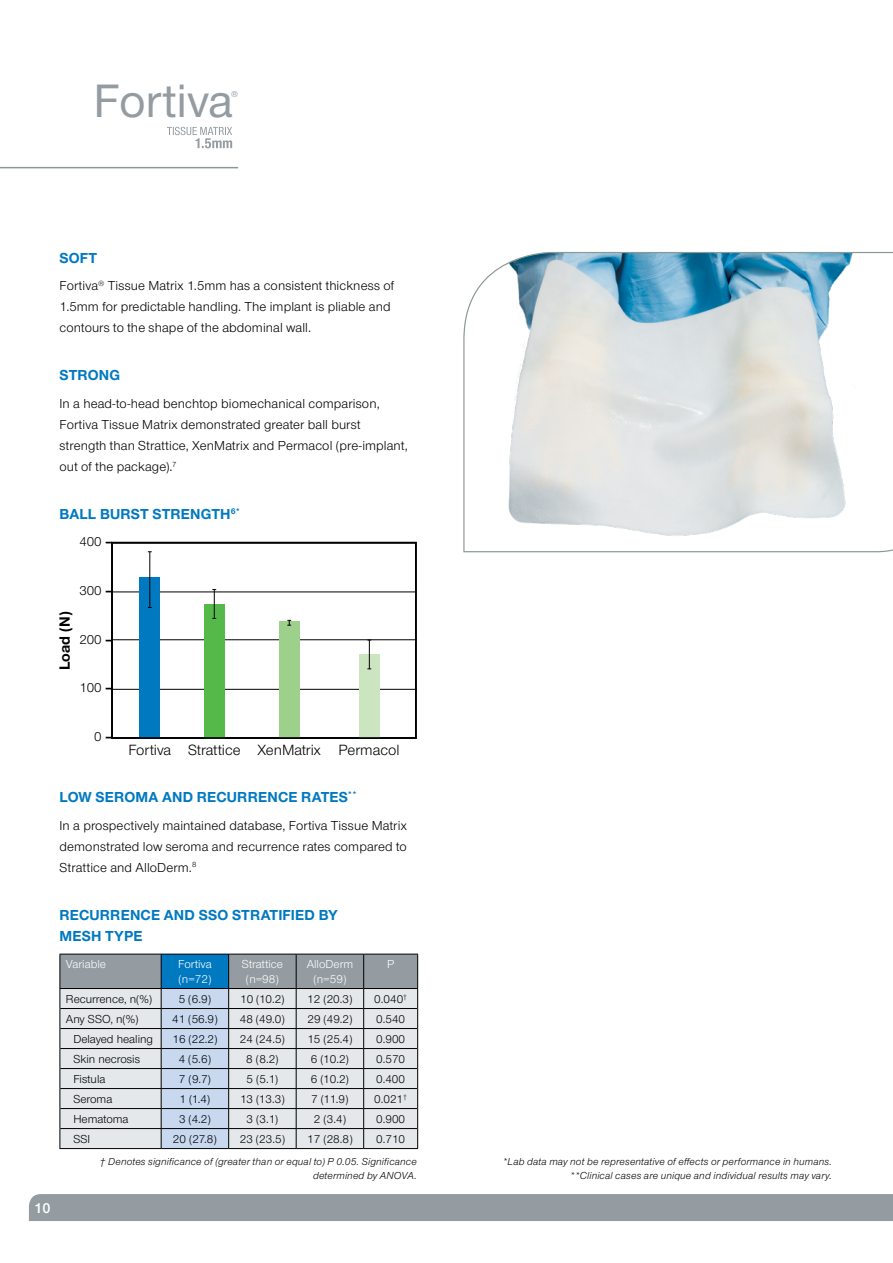
<style>
.page{position:relative;width:893px;height:1263px;background:#fff}
.page>*{position:absolute;margin:0;border:0;box-sizing:border-box;transform-origin:0 0}
.t1{font:500 48.6px "Nimbus San Nov";letter-spacing:-.005em;color:#949ca1}
.t2{font:15.45px "Nimbus San Nov";color:#000}
.t3{font:700 15.45px "Nimbus San Nov";color:#000}
.t4{font:700 15px/21px "Nimbus San Nov";letter-spacing:.01em;color:#0079c1}
.t5{font:15px "Nimbus San Nov Sem Bol";color:#fff}
.t6{font:13.65px "Nimbus San Nov";color:#000}
.t7{font:13.5px/21px "Nimbus San Nov";letter-spacing:.01em;color:#000}
.t8{font:12px "Nimbus San Nov";color:#000}
.t9{font:12px/14.4px "Nimbus San Nov";color:#fff;text-align:center}
.t10{font:italic 10.5px/13.5px "Nimbus San Nov";letter-spacing:.015em;color:#000;text-align:right}
.t11{font:500 8.85px "Nimbus San Nov";color:#949ca1}
.s1{font-weight:700}
</style>
<div class="page">
<svg style="left:60px;top:954px;width:358px;height:194px;background:#c7d2da"></svg>
<hr style="left:60px;top:1148px;width:101px;height:1px;background:#000">
<hr style="left:161px;top:1148px;width:68px;height:1px;background:#000">
<hr style="left:229px;top:1148px;width:67px;height:1px;background:#000">
<hr style="left:296px;top:1148px;width:68px;height:1px;background:#000">
<hr style="left:364px;top:1148px;width:54px;height:1px;background:#000">
<hr style="left:60px;top:1008px;width:101px;height:1px;background:#000">
<hr style="left:161px;top:1008px;width:68px;height:1px;background:#000">
<hr style="left:229px;top:1008px;width:67px;height:1px;background:#000">
<hr style="left:296px;top:1008px;width:68px;height:1px;background:#000">
<hr style="left:364px;top:1008px;width:53px;height:1px;background:#000">
<hr style="left:60px;top:1028px;width:101px;height:1px;background:#000">
<hr style="left:161px;top:1028px;width:68px;height:1px;background:#000">
<hr style="left:229px;top:1028px;width:67px;height:1px;background:#000">
<hr style="left:296px;top:1028px;width:68px;height:1px;background:#000">
<hr style="left:364px;top:1028px;width:53px;height:1px;background:#000">
<hr style="left:60px;top:1048px;width:101px;height:1px;background:#000">
<hr style="left:161px;top:1048px;width:68px;height:1px;background:#000">
<hr style="left:229px;top:1048px;width:67px;height:1px;background:#000">
<hr style="left:296px;top:1048px;width:68px;height:1px;background:#000">
<hr style="left:364px;top:1048px;width:53px;height:1px;background:#000">
<hr style="left:60px;top:1068px;width:101px;height:1px;background:#000">
<hr style="left:161px;top:1068px;width:68px;height:1px;background:#000">
<hr style="left:229px;top:1068px;width:67px;height:1px;background:#000">
<hr style="left:296px;top:1068px;width:68px;height:1px;background:#000">
<hr style="left:364px;top:1068px;width:53px;height:1px;background:#000">
<hr style="left:60px;top:1088px;width:101px;height:1px;background:#000">
<hr style="left:161px;top:1088px;width:68px;height:1px;background:#000">
<hr style="left:229px;top:1088px;width:67px;height:1px;background:#000">
<hr style="left:296px;top:1088px;width:68px;height:1px;background:#000">
<hr style="left:364px;top:1088px;width:53px;height:1px;background:#000">
<hr style="left:60px;top:1108px;width:101px;height:1px;background:#000">
<hr style="left:161px;top:1108px;width:68px;height:1px;background:#000">
<hr style="left:229px;top:1108px;width:67px;height:1px;background:#000">
<hr style="left:296px;top:1108px;width:68px;height:1px;background:#000">
<hr style="left:364px;top:1108px;width:53px;height:1px;background:#000">
<hr style="left:60px;top:1128px;width:101px;height:1px;background:#000">
<hr style="left:161px;top:1128px;width:68px;height:1px;background:#000">
<hr style="left:229px;top:1128px;width:67px;height:1px;background:#000">
<hr style="left:296px;top:1128px;width:68px;height:1px;background:#000">
<hr style="left:364px;top:1128px;width:53px;height:1px;background:#000">
<hr style="left:60px;top:988px;width:101px;height:1px;background:#000">
<hr style="left:161px;top:988px;width:68px;height:1px;background:#000">
<hr style="left:229px;top:988px;width:67px;height:1px;background:#000">
<hr style="left:296px;top:988px;width:68px;height:1px;background:#000">
<hr style="left:364px;top:988px;width:54px;height:1px;background:#000">
<hr style="left:112px;top:592px;width:305px;height:1px;background:#000">
<hr style="left:112px;top:639px;width:305px;height:1px;background:#000">
<hr style="left:112px;top:689px;width:305px;height:1px;background:#000">
<div style="left:139px;top:577px;width:21px;height:161px;background:#0079c1"></div>
<hr style="left:150px;top:552px;width:1px;height:55px;background:#000">
<div style="left:279px;top:621px;width:21px;height:117px;background:#9cd08b"></div>
<svg style="left:287px;top:620px;width:4px;height:6px"></svg>
<div style="left:204px;top:604px;width:21px;height:134px;background:#54b948"></div>
<svg style="left:212px;top:589px;width:4px;height:30px"></svg>
<div style="left:359px;top:655px;width:20px;height:83px;background:#cce5c1"></div>
<svg style="left:367px;top:640px;width:4px;height:29px"></svg>
<div style="left:111px;top:542px;width:306px;height:197px;border:2px solid #000"></div>
<svg style="left:463px;top:252px;width:430px;height:301px"></svg>
<svg style="left:167px;top:127px;width:65px;height:21px"></svg>
<div style="left:29px;top:1194px;width:864px;height:27px;background:#949ca1"></div>
<hr style="left:0;top:167px;width:238px;height:1px;background:#8b9b92">
<h1 class="t1" style="left:94px;top:72px;width:141px">Fortiva</h1>
<p class="t11" style="left:231px;top:89px;width:8px">®</p>
<p class="t4" style="left:60px;top:247px;width:39px">SOFT</p>
<p class="t7" style="left:60px;top:275px;width:336px">Fortiva<sup>®</sup> Tissue Matrix 1.5mm has a consistent thickness of<br>1.5mm for predictable handling. The implant is pliable and contours to the shape of the abdominal wall.</p>
<p class="t4" style="left:60px;top:365px;width:62px">STRONG</p>
<p class="t7" style="left:60px;top:393px;width:350px">In a head-to-head benchtop biomechanical comparison, Fortiva Tissue Matrix demonstrated greater ball burst strength than Strattice, XenMatrix and Permacol (pre-implant, out of the package).<sup>7</sup></p>
<p class="t4" style="left:60px;top:504px;width:182px">BALL BURST STRENGTH<sup>6*</sup></p>
<p class="t6" style="left:79px;top:534px;width:35px">400 <span class="s1">–</span></p>
<p class="t6" style="left:79px;top:583px;width:35px">300 <span class="s1">–</span></p>
<p class="t6" style="left:79px;top:631px;width:35px">200 <span class="s1">–</span></p>
<p class="t6" style="left:79px;top:680px;width:35px">100 <span class="s1">–</span></p>
<p class="t6" style="left:94px;top:729px;width:20px">0<span class="s1">–</span></p>
<p class="t3" style="left:56px;top:670px;width:61px;rotate:-90deg">Load (N)</p>
<p class="t2" style="left:128px;top:741px;width:273px">Fortiva Strattice XenMatrix Permacol</p>
<p class="t5" style="left:34px;top:1199px;width:18px">10</p>
<p class="t4" style="left:60px;top:787px;width:299px">LOW SEROMA AND RECURRENCE RATES<sup>**</sup></p>
<p class="t7" style="left:60px;top:815px;width:349px;text-align:justify">In a prospectively maintained database, Fortiva Tissue Matrix demonstrated low seroma and recurrence rates compared to Strattice and AlloDerm.<sup>8</sup></p>
<p class="t4" style="left:60px;top:904px;width:280px">RECURRENCE AND SSO STRATIFIED BY<br>MESH TYPE</p>
<p class="t9" style="left:66px;top:957px;width:42px">Variable</p>
<p class="t9" style="left:178px;top:957px;width:35px;text-align:left">Fortiva (n=72)</p>
<p class="t9" style="left:242px;top:957px;width:43px">Strattice (n=98)</p>
<p class="t9" style="left:307px;top:957px;width:48px">AlloDerm (n=59)</p>
<p class="t9" style="left:387px;top:957px;width:9px">P</p>
<p class="t8" style="left:66px;top:992px;width:88px">Recurrence, n(%)</p>
<p class="t8" style="left:179px;top:992px;width:34px">5 (6.9)</p>
<p class="t8" style="left:240px;top:992px;width:46px">10 (10.2)</p>
<p class="t8" style="left:307px;top:992px;width:47px">12 (20.3)</p>
<p class="t8" style="left:374px;top:992px;width:34px">0.040<sup>†</sup></p>
<p class="t8" style="left:66px;top:1012px;width:74px">Any SSO, n(%)</p>
<p class="t8" style="left:172px;top:1012px;width:47px">41 (56.9)</p>
<p class="t8" style="left:240px;top:1012px;width:47px">48 (49.0)</p>
<p class="t8" style="left:307px;top:1012px;width:46px">29 (49.2)</p>
<p class="t8" style="left:376px;top:1012px;width:30px">0.540</p>
<p class="t8" style="left:73px;top:1032px;width:81px">Delayed healing</p>
<p class="t8" style="left:172px;top:1032px;width:46px">16 (22.2)</p>
<p class="t8" style="left:240px;top:1032px;width:47px">24 (24.5)</p>
<p class="t8" style="left:307px;top:1032px;width:47px">15 (25.4)</p>
<p class="t8" style="left:376px;top:1032px;width:30px">0.900</p>
<p class="t8" style="left:73px;top:1052px;width:68px">Skin necrosis</p>
<p class="t8" style="left:179px;top:1052px;width:34px">4 (5.6)</p>
<p class="t8" style="left:246px;top:1052px;width:34px">8 (8.2)</p>
<p class="t8" style="left:311px;top:1052px;width:39px">6 (10.2)</p>
<p class="t8" style="left:376px;top:1052px;width:30px">0.570</p>
<p class="t8" style="left:73px;top:1072px;width:34px">Fistula</p>
<p class="t8" style="left:179px;top:1072px;width:33px">7 (9.7)</p>
<p class="t8" style="left:247px;top:1072px;width:33px">5 (5.1)</p>
<p class="t8" style="left:311px;top:1072px;width:39px">6 (10.2)</p>
<p class="t8" style="left:376px;top:1072px;width:30px">0.400</p>
<p class="t8" style="left:73px;top:1092px;width:40px">Seroma</p>
<p class="t8" style="left:180px;top:1092px;width:32px">1 (1.4)</p>
<p class="t8" style="left:240px;top:1092px;width:46px">13 (13.3)</p>
<p class="t8" style="left:311px;top:1092px;width:39px">7 (11.9)</p>
<p class="t8" style="left:374px;top:1092px;width:34px">0.021<sup>†</sup></p>
<p class="t8" style="left:73px;top:1112px;width:57px">Hematoma</p>
<p class="t8" style="left:179px;top:1112px;width:33px">3 (4.2)</p>
<p class="t8" style="left:247px;top:1112px;width:33px">3 (3.1)</p>
<p class="t8" style="left:314px;top:1112px;width:34px">2 (3.4)</p>
<p class="t8" style="left:376px;top:1112px;width:30px">0.900</p>
<p class="t8" style="left:73px;top:1132px;width:18px">SSI</p>
<p class="t8" style="left:173px;top:1132px;width:46px">20 (27.8)</p>
<p class="t8" style="left:240px;top:1132px;width:47px">23 (23.5)</p>
<p class="t8" style="left:307px;top:1132px;width:47px">17 (28.8)</p>
<p class="t8" style="left:376px;top:1132px;width:30px">0.710</p>
<p class="t10" style="left:100px;top:1155px;width:318px">† Denotes significance of (greater than or equal to) P 0.05. Significance determined by ANOVA.</p>
<p class="t10" style="left:502px;top:1155px;width:331px">*Lab data may not be representative of effects or performance in humans. **Clinical cases are unique and individual results may vary.</p>
</div>
